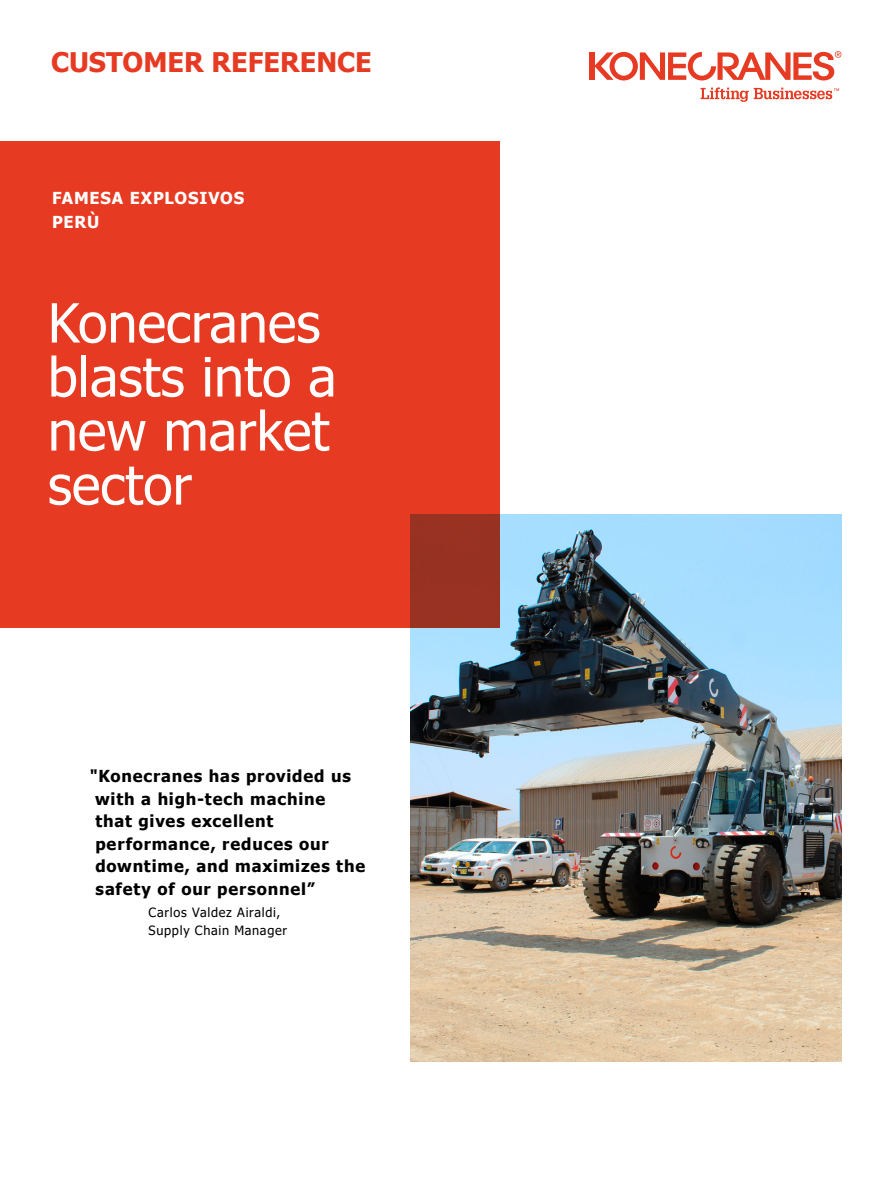
<style>
.page{position:relative;width:893px;height:1191px;background:#fff}
.page>*{position:absolute;margin:0;border:0;box-sizing:border-box;transform-origin:0 0}
.t1{font:54px/54px "Tahoma";color:#fff}
.t2{font:700 27px "Tahoma";color:#e73a22}
.t3{font:700 16.5px/22.5px "Tahoma";letter-spacing:.05em;color:#000}
.t4{font:700 16.5px/23.7px "Tahoma";letter-spacing:.05em;color:#fff}
.t5{font:12.75px/18px "Tahoma";letter-spacing:.055em;color:#000}
</style>
<div class="page">
<img style="left:410px;top:514px;width:432px;height:547px">
<div style="left:590px;top:52px;width:5px;height:28px;background:#e73a22"></div>
<svg style="left:595px;top:51px;width:246px;height:29px"></svg>
<svg style="left:700px;top:87px;width:139px;height:15px"></svg>
<div style="left:0;top:141px;width:500px;height:486px;background:#e73a22"></div>
<h2 class="t2" style="left:51px;top:43px;width:322px">CUSTOMER REFERENCE</h2>
<p class="t4" style="left:52px;top:187px;width:194px">FAMESA EXPLOSIVOS<br>PERÙ</p>
<h1 class="t1" style="left:48px;top:299px;width:290px">Konecranes blasts into a new market sector</h1>
<p class="t3" style="left:95px;top:765px;width:272px;text-indent:-6px">"Konecranes has provided us with a high-tech machine that gives excellent performance, reduces our downtime, and maximizes the safety of our personnel”</p>
<p class="t5" style="left:149px;top:904px;width:140px">Carlos Valdez Airaldi,<br>Supply Chain Manager</p>
</div>
